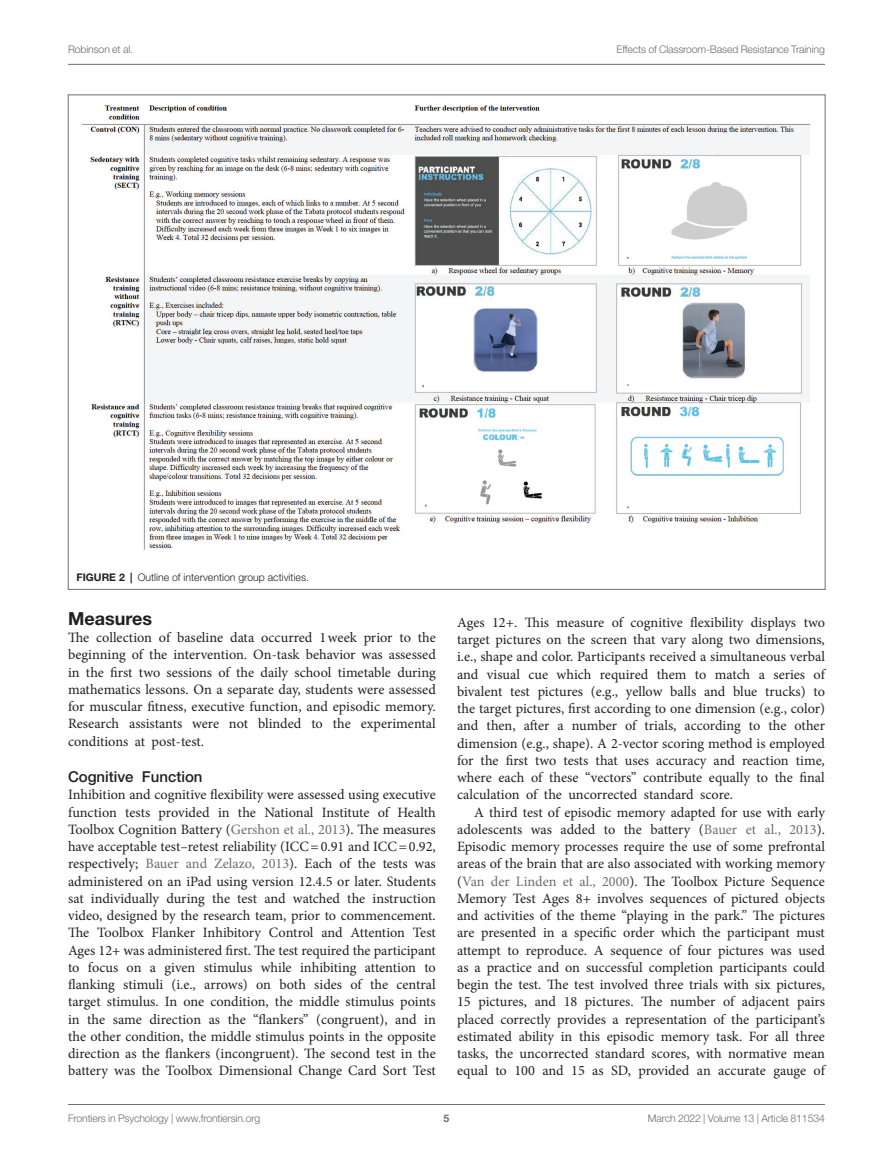
<style>
.page{position:relative;width:893px;height:1170px;background:#fff}
.page>*{position:absolute;margin:0;border:0;box-sizing:border-box;transform-origin:0 0}
.HEAD_2{font:700 18px "Helvetica Neue LT Std";color:#231f20}
.HEAD_3{font:500 15px "Helvetica Neue LT Std";color:#231f20}
.TEXT_FLUSH{font:14.25px/17.2px "Minion Pro";color:#231f20;text-align:justify}
.TEXT{font:14.25px/17.2px "Minion Pro";letter-spacing:-.005em;color:#231f20;text-align:justify}
.t1{font:300 10.5px "Helvetica Neue LT Std";letter-spacing:-.015em;color:#6c6d70}
.FIG_LEG{font:300 10.5px "Helvetica Neue LT Std";color:#231f20}
.t2{font:700 10.5px "Helvetica Neue LT Std";color:#6c6d70}
.s1{font-weight:700}
.s2{color:#6c6d70}
</style>
<div class="page">
<hr style="left:68px;top:64px;width:757px;height:1px;background:#6c6d70">
<hr style="left:68px;top:1104px;width:757px;height:1px;background:#6c6d70">
<img style="left:82px;top:103px;width:729px;height:447px">
<p class="t1" style="left:68px;top:42px;width:67px">Robinson et al.</p>
<p class="t1" style="left:616px;top:42px;width:210px">Effects of Classroom-Based Resistance Training</p>
<p class="FIG_LEG" style="left:77px;top:570px;width:234px"><span class="s1">FIGURE 2 |</span> Outline of intervention group activities.</p>
<p class="HEAD_2" style="left:68px;top:607px;width:86px">Measures</p>
<p class="TEXT_FLUSH" style="left:68px;top:629px;width:369px">The collection of baseline data occurred 1week prior to the beginning of the intervention. On-task behavior was assessed in the first two sessions of the daily school timetable during mathematics lessons. On a separate day, students were assessed for muscular fitness, executive function, and episodic memory.<br>Research assistants were not blinded to the experimental conditions at post-test.</p>
<p class="HEAD_3" style="left:68px;top:767px;width:136px">Cognitive Function</p>
<p class="TEXT_FLUSH" style="left:68px;top:786px;width:369px">Inhibition and cognitive flexibility were assessed using executive function tests provided in the National Institute of Health Toolbox Cognition Battery (<span class="s2">Gershon et al., 2013</span>). The measures have acceptable test–retest reliability (ICC=0.91 and ICC=0.92, respectively; <span class="s2">Bauer and Zelazo, 2013</span>). Each of the tests was administered on an iPad using version 12.4.5 or later. Students sat individually during the test and watched the instruction video, designed by the research team, prior to commencement.<br>The Toolbox Flanker Inhibitory Control and Attention Test Ages 12+ was administered first. The test required the participant to focus on a given stimulus while inhibiting attention to flanking stimuli (i.e., arrows) on both sides of the central target stimulus. In one condition, the middle stimulus points in the same direction as the “flankers” (congruent), and in the other condition, the middle stimulus points in the opposite direction as the flankers (incongruent). The second test in the battery was the Toolbox Dimensional Change Card Sort Test</p>
<p class="TEXT_FLUSH" style="left:457px;top:613px;width:369px">Ages 12+. This measure of cognitive flexibility displays two target pictures on the screen that vary along two dimensions, i.e., shape and color. Participants received a simultaneous verbal and visual cue which required them to match a series of bivalent test pictures (e.g., yellow balls and blue trucks) to the target pictures, first according to one dimension (e.g., color) and then, after a number of trials, according to the other dimension (e.g., shape). A 2-vector scoring method is employed for the first two tests that uses accuracy and reaction time, where each of these “vectors” contribute equally to the final calculation of the uncorrected standard score.</p>
<p class="TEXT" style="left:457px;top:803px;width:369px;text-indent:17px">A third test of episodic memory adapted for use with early adolescents was added to the battery (<span class="s2">Bauer et al., 2013</span>).<br>Episodic memory processes require the use of some prefrontal areas of the brain that are also associated with working memory (<span class="s2">Van der Linden et al., 2000</span>). The Toolbox Picture Sequence Memory Test Ages 8+ involves sequences of pictured objects and activities of the theme “playing in the park.” The pictures are presented in a specific order which the participant must attempt to reproduce. A sequence of four pictures was used as a practice and on successful completion participants could begin the test. The test involved three trials with six pictures, 15 pictures, and 18 pictures. The number of adjacent pairs placed correctly provides a representation of the participant’s estimated ability in this episodic memory task. For all three tasks, the uncorrected standard scores, with normative mean equal to 100 and 15 as SD, provided an accurate gauge of</p>
<p class="t1" style="left:68px;top:1111px;width:194px">Frontiers in Psychology | www.frontiersin.org</p>
<p class="t2" style="left:444px;top:1111px;width:7px">5</p>
<p class="t1" style="left:648px;top:1111px;width:178px">March 2022 | Volume 13 | Article 811534</p>
</div>
